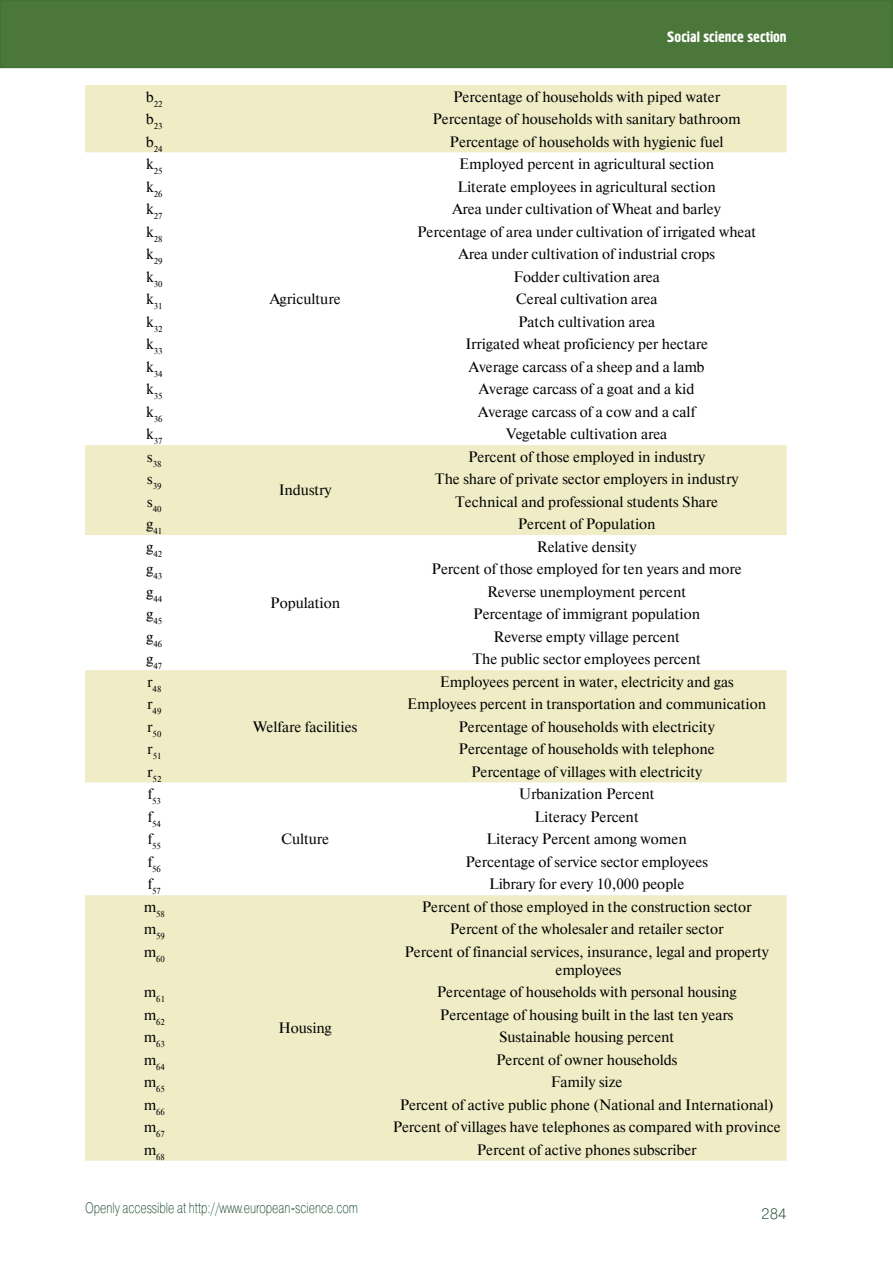
<style>
.page{position:relative;width:893px;height:1263px;background:#fff}
.page>*{position:absolute;margin:0;border:0;box-sizing:border-box;transform-origin:0 0}
.t1{font:15px/18px "Newton C";color:#000;text-align:center}
.t2{font:15px "Pragmatica Light C";color:#0d3e20;scale:.75 1}
.t3{font:15px "Hermes C";color:#fff}
.t4{font:15px "Pragmatica Light C";color:#0d3e20}
.t5{font:8.7px "Newton C";color:#000}
</style>
<div class="page">
<div style="left:1px;top:1px;width:891px;height:66px;background:#4b773b"></div>
<div style="left:0;top:0;width:893px;height:68px;border:2px solid #437236"></div>
<div style="left:85px;top:85px;width:702px;height:1076px;background:#efecc6"></div>
<svg style="left:85px;top:153px;width:702px;height:742px"></svg>
<p class="t3" style="left:667px;top:29px;width:121px">Social science section</p>
<p class="t5" style="left:146px;top:99px;width:18px"><sup>b</sup>22</p>
<p class="t1" style="left:453px;top:87px;width:268px">Percentage of households with piped water</p>
<p class="t5" style="left:146px;top:121px;width:18px"><sup>b</sup>23</p>
<p class="t1" style="left:433px;top:110px;width:310px">Percentage of households with sanitary bathroom</p>
<p class="t5" style="left:146px;top:144px;width:18px"><sup>b</sup>24</p>
<p class="t1" style="left:450px;top:132px;width:276px">Percentage of households with hygienic fuel</p>
<p class="t5" style="left:146px;top:166px;width:18px"><sup>k</sup>25</p>
<p class="t1" style="left:459px;top:155px;width:256px">Employed percent in agricultural section</p>
<p class="t5" style="left:146px;top:189px;width:18px"><sup>k</sup>26</p>
<p class="t1" style="left:458px;top:177px;width:260px">Literate employees in agricultural section</p>
<p class="t5" style="left:146px;top:211px;width:18px"><sup>k</sup>27</p>
<p class="t1" style="left:452px;top:200px;width:270px">Area under cultivation of Wheat and barley</p>
<p class="t5" style="left:146px;top:234px;width:18px"><sup>k</sup>28</p>
<p class="t1" style="left:417px;top:222px;width:341px">Percentage of area under cultivation of irrigated wheat</p>
<p class="t5" style="left:146px;top:256px;width:18px"><sup>k</sup>29</p>
<p class="t1" style="left:458px;top:245px;width:258px">Area under cultivation of industrial crops</p>
<p class="t5" style="left:146px;top:279px;width:18px"><sup>k</sup>30</p>
<p class="t1" style="left:513px;top:267px;width:148px">Fodder cultivation area</p>
<p class="t5" style="left:146px;top:301px;width:18px"><sup>k</sup>31</p>
<p class="t1" style="left:516px;top:290px;width:143px">Cereal cultivation area</p>
<p class="t5" style="left:146px;top:324px;width:18px"><sup>k</sup>32</p>
<p class="t1" style="left:518px;top:312px;width:138px">Patch cultivation area</p>
<p class="t5" style="left:146px;top:346px;width:18px"><sup>k</sup>33</p>
<p class="t1" style="left:465px;top:335px;width:244px">Irrigated wheat proficiency per hectare</p>
<p class="t5" style="left:146px;top:369px;width:18px"><sup>k</sup>34</p>
<p class="t1" style="left:469px;top:357px;width:237px">Average carcass of a sheep and a lamb</p>
<p class="t5" style="left:146px;top:391px;width:18px"><sup>k</sup>35</p>
<p class="t1" style="left:479px;top:380px;width:217px">Average carcass of a goat and a kid</p>
<p class="t5" style="left:146px;top:414px;width:18px"><sup>k</sup>36</p>
<p class="t1" style="left:478px;top:402px;width:219px">Average carcass of a cow and a calf</p>
<p class="t5" style="left:146px;top:436px;width:18px"><sup>k</sup>37</p>
<p class="t1" style="left:506px;top:425px;width:163px">Vegetable cultivation area</p>
<p class="t5" style="left:147px;top:459px;width:16px"><sup>s</sup>38</p>
<p class="t1" style="left:279px;top:481px;width:54px">Industry</p>
<p class="t1" style="left:270px;top:290px;width:72px">Agriculture</p>
<p class="t1" style="left:468px;top:447px;width:239px">Percent of those employed in industry</p>
<p class="t5" style="left:147px;top:481px;width:16px"><sup>s</sup>39</p>
<p class="t1" style="left:435px;top:470px;width:305px">The share of private sector employers in industry</p>
<p class="t5" style="left:147px;top:504px;width:16px"><sup>s</sup>40</p>
<p class="t1" style="left:455px;top:492px;width:264px">Technical and professional students Share</p>
<p class="t5" style="left:147px;top:526px;width:17px"><sup>g</sup>41</p>
<p class="t1" style="left:518px;top:515px;width:139px">Percent of Population</p>
<p class="t5" style="left:146px;top:549px;width:17px"><sup>g</sup>42</p>
<p class="t1" style="left:537px;top:537px;width:101px">Relative density</p>
<p class="t5" style="left:146px;top:571px;width:17px"><sup>g</sup>43</p>
<p class="t1" style="left:432px;top:560px;width:312px">Percent of those employed for ten years and more</p>
<p class="t5" style="left:146px;top:594px;width:17px"><sup>g</sup>44</p>
<p class="t1" style="left:487px;top:582px;width:201px">Reverse unemployment percent</p>
<p class="t5" style="left:146px;top:616px;width:17px"><sup>g</sup>45</p>
<p class="t1" style="left:473px;top:605px;width:228px">Percentage of immigrant population</p>
<p class="t5" style="left:146px;top:639px;width:17px"><sup>g</sup>46</p>
<p class="t1" style="left:493px;top:627px;width:188px">Reverse empty village percent</p>
<p class="t5" style="left:146px;top:661px;width:17px"><sup>g</sup>47</p>
<p class="t1" style="left:472px;top:650px;width:230px">The public sector employees percent</p>
<p class="t5" style="left:147px;top:684px;width:16px"><sup>r</sup>48</p>
<p class="t1" style="left:253px;top:717px;width:105px">Welfare facilities</p>
<p class="t1" style="left:270px;top:594px;width:71px">Population</p>
<p class="t1" style="left:440px;top:672px;width:295px">Employees percent in water, electricity and gas</p>
<p class="t5" style="left:147px;top:706px;width:16px"><sup>r</sup>49</p>
<p class="t1" style="left:407px;top:695px;width:360px">Employees percent in transportation and communication</p>
<p class="t5" style="left:147px;top:729px;width:16px"><sup>r</sup>50</p>
<p class="t1" style="left:459px;top:717px;width:258px">Percentage of households with electricity</p>
<p class="t5" style="left:147px;top:751px;width:16px"><sup>r</sup>51</p>
<p class="t1" style="left:459px;top:740px;width:258px">Percentage of households with telephone</p>
<p class="t5" style="left:147px;top:774px;width:16px"><sup>r</sup>52</p>
<p class="t1" style="left:471px;top:762px;width:233px">Percentage of villages with electricity</p>
<p class="t5" style="left:148px;top:796px;width:15px"><sup>f</sup>53</p>
<p class="t1" style="left:281px;top:830px;width:50px">Culture</p>
<p class="t1" style="left:519px;top:785px;width:137px">Urbanization Percent</p>
<p class="t5" style="left:148px;top:819px;width:15px"><sup>f</sup>54</p>
<p class="t1" style="left:535px;top:807px;width:106px">Literacy Percent</p>
<p class="t5" style="left:148px;top:841px;width:15px"><sup>f</sup>55</p>
<p class="t1" style="left:487px;top:830px;width:202px">Literacy Percent among women</p>
<p class="t5" style="left:148px;top:864px;width:15px"><sup>f</sup>56</p>
<p class="t1" style="left:466px;top:852px;width:244px">Percentage of service sector employees</p>
<p class="t5" style="left:148px;top:886px;width:15px"><sup>f</sup>57</p>
<p class="t1" style="left:489px;top:875px;width:197px">Library for every 10,000 people</p>
<p class="t5" style="left:144px;top:909px;width:23px"><sup>m</sup>58</p>
<p class="t1" style="left:422px;top:897px;width:331px">Percent of those employed in the construction sector</p>
<p class="t5" style="left:144px;top:931px;width:23px"><sup>m</sup>59</p>
<p class="t1" style="left:450px;top:920px;width:275px">Percent of the wholesaler and retailer sector</p>
<p class="t5" style="left:144px;top:954px;width:23px"><sup>m</sup>60</p>
<p class="t1" style="left:404px;top:942px;width:366px">Percent of financial services, insurance, legal and property employees</p>
<p class="t5" style="left:144px;top:994px;width:23px"><sup>m</sup>61</p>
<p class="t1" style="left:437px;top:983px;width:301px">Percentage of households with personal housing</p>
<p class="t5" style="left:144px;top:1017px;width:23px"><sup>m</sup>62</p>
<p class="t1" style="left:440px;top:1005px;width:295px">Percentage of housing built in the last ten years</p>
<p class="t5" style="left:144px;top:1039px;width:23px"><sup>m</sup>63</p>
<p class="t1" style="left:499px;top:1028px;width:177px">Sustainable housing percent</p>
<p class="t5" style="left:144px;top:1062px;width:23px"><sup>m</sup>64</p>
<p class="t1" style="left:496px;top:1050px;width:183px">Percent of owner households</p>
<p class="t5" style="left:144px;top:1084px;width:23px"><sup>m</sup>65</p>
<p class="t1" style="left:551px;top:1073px;width:73px">Family size</p>
<p class="t5" style="left:144px;top:1107px;width:23px"><sup>m</sup>66</p>
<p class="t1" style="left:400px;top:1095px;width:375px">Percent of active public phone (National and International)</p>
<p class="t5" style="left:144px;top:1129px;width:23px"><sup>m</sup>67</p>
<p class="t1" style="left:393px;top:1118px;width:389px">Percent of villages have telephones as compared with province</p>
<p class="t5" style="left:144px;top:1152px;width:23px"><sup>m</sup>68</p>
<p class="t1" style="left:477px;top:1140px;width:221px">Percent of active phones subscriber</p>
<p class="t1" style="left:278px;top:1019px;width:55px">Housing</p>
<p class="t2" style="left:85px;top:1199px;width:365px">Openly accessible at http://www.european-science.com</p>
<p class="t4" style="left:761px;top:1205px;width:27px">284</p>
</div>
